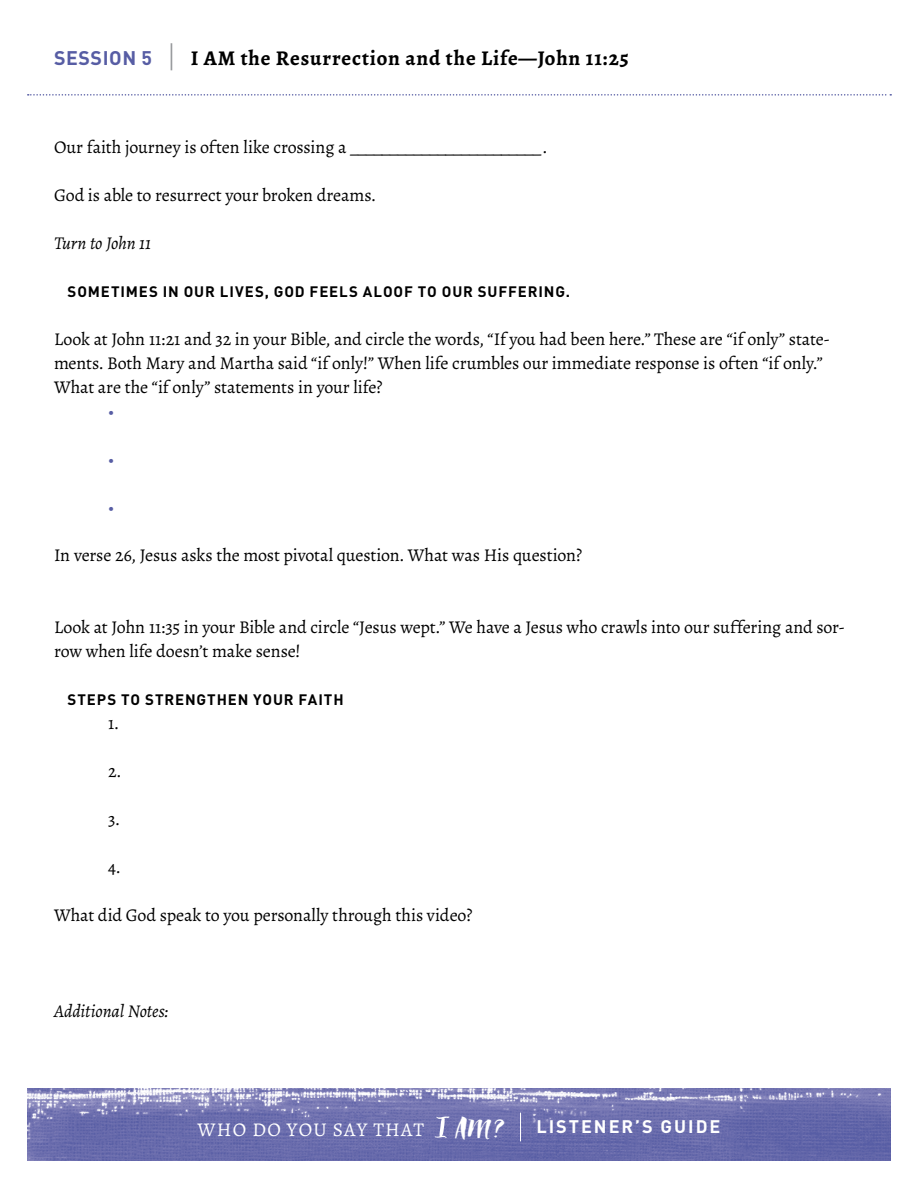
<style>
.page{position:relative;width:918px;height:1188px;background:#fff}
.page>*{position:absolute;margin:0;border:0;box-sizing:border-box;transform-origin:0 0}
.t1{font:700 21px "Alegreya";letter-spacing:.04em;color:#000}
.t2{font:19.5px "Alegreya";letter-spacing:.06em;color:#fff}
.t3{font:18px/24px "Alegreya";letter-spacing:-.01em;color:#000}
.t4{font:italic 18px "Alegreya";letter-spacing:-.005em;color:#000}
.t5{font:18px "Alegreya";color:#575da4}
.t6{font:700 15px "DINOT";letter-spacing:.06em;color:#000}
.s1{font-family:"DINOT";font-size:19.5px;color:#575da4}
.s2{font-family:"DINOT";font-weight:400;font-size:31.5px;color:#939598}
.s3{font-family:"Stylish Brush";font-size:31.5px}
.s4{font-family:"DINOT";font-weight:700;font-size:18px}
</style>
<div class="page">
<img style="left:27px;top:1089px;width:864px;height:72px">
<svg style="left:435px;top:1116px;width:15px;height:22px"></svg>
<svg style="left:520px;top:1113px;width:1px;height:28px"></svg>
<svg style="left:28px;top:94px;width:863px;height:2px"></svg>
<p class="t1" style="left:54px;top:44px;width:576px"><span class="s1">SESSION 5</span> <span class="s2">|</span> I AM the Resurrection and the Life—John 11:25</p>
<p class="t3" style="left:54px;top:135px;width:495px">Our faith journey is often like crossing a ________________________.</p>
<p class="t3" style="left:54px;top:183px;width:323px">God is able to resurrect your broken dreams.</p>
<p class="t4" style="left:54px;top:232px;width:99px">Turn to John 11</p>
<p class="t6" style="left:68px;top:282px;width:504px">SOMETIMES IN OUR LIVES, GOD FEELS ALOOF TO OUR SUFFERING.</p>
<p class="t3" style="left:54px;top:327px;width:777px">Look at John 11:21 and 32 in your Bible, and circle the words, “If you had been here.” These are “if only” state&shy;ments. Both Mary and Martha said “if only!” When life crumbles our immediate response is often “if only.”<br>What are the “if only” statements in your life?</p>
<p class="t5" style="left:108px;top:400px;width:8px">•</p>
<p class="t5" style="left:108px;top:448px;width:8px">•</p>
<p class="t5" style="left:108px;top:496px;width:8px">•</p>
<p class="t3" style="left:54px;top:543px;width:530px">In verse 26, Jesus asks the most pivotal question. What was His question?</p>
<p class="t3" style="left:54px;top:615px;width:792px">Look at John 11:35 in your Bible and circle “Jesus wept.” We have a Jesus who crawls into our suffering and sor&shy;row when life doesn’t make sense!</p>
<p class="t6" style="left:68px;top:690px;width:278px">STEPS TO STRENGTHEN YOUR FAITH</p>
<p class="t3" style="left:108px;top:711px;width:12px">1.</p>
<p class="t3" style="left:108px;top:759px;width:15px">2.</p>
<p class="t3" style="left:108px;top:807px;width:13px">3.</p>
<p class="t3" style="left:108px;top:855px;width:14px">4.</p>
<p class="t3" style="left:54px;top:903px;width:420px">What did God speak to you personally through this video?</p>
<p class="t4" style="left:54px;top:1000px;width:116px">Additional Notes:</p>
<p class="t2" style="left:198px;top:1117px;width:524px">WHO DO YOU SAY THAT <span class="s3">AM?</span> <span class="s4">LISTENER’S GUIDE</span></p>
</div>
